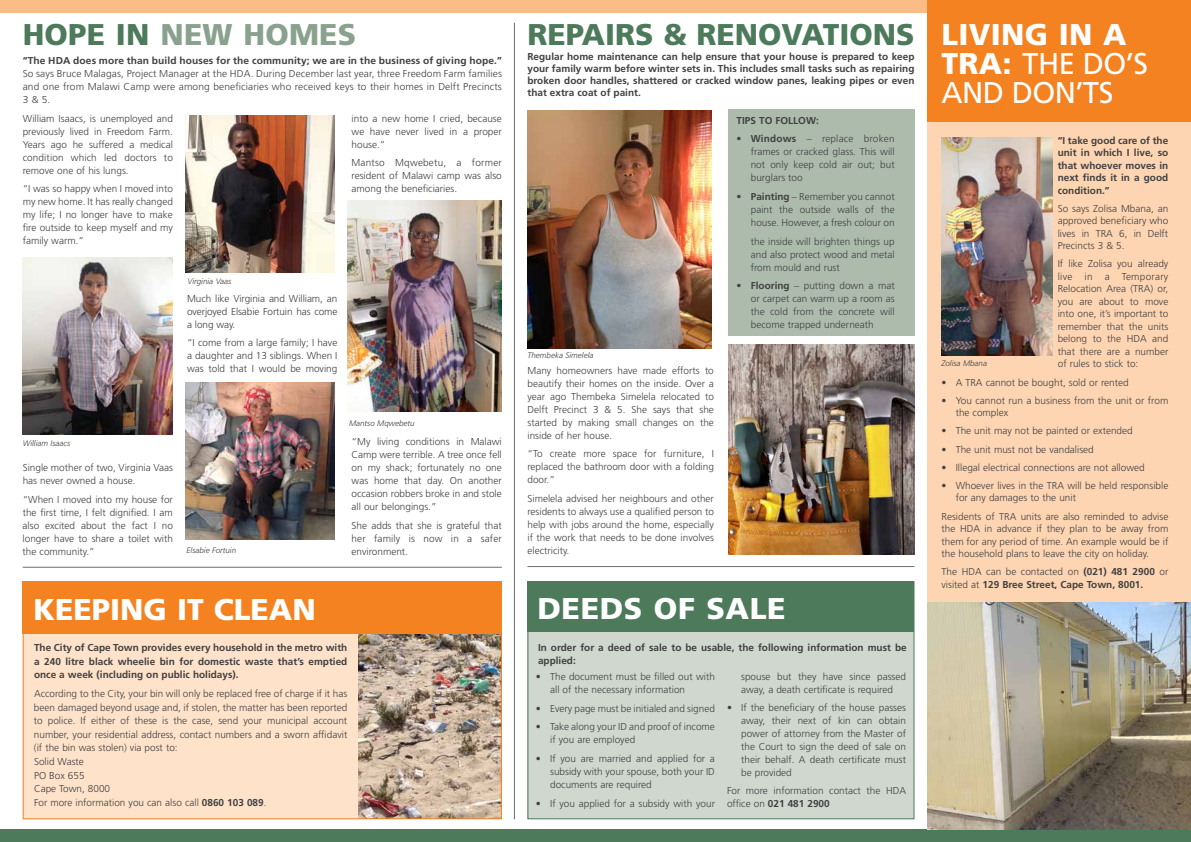
<style>
.page{position:relative;width:1191px;height:842px;background:#fff}
.page>*{position:absolute;margin:0;border:0;box-sizing:border-box;transform-origin:0 0}
.t1{font:900 30px/29px "Frutiger LT Std";letter-spacing:.01em;color:#fff}
.t2{font:900 30px "Frutiger LT Std";color:#4d7a5b}
.t3{font:900 30px "Frutiger LT Std";letter-spacing:.01em;color:#8aa28d}
.t4{font:30px "Frutiger LT Std";color:#fff}
.t5{font:300 10px/13px "Frutiger LT Std";color:#414042;text-align:justify}
.t6{font:700 10px/12.5px "Frutiger LT Std";color:#414042;text-align:justify}
.t7{font:italic 300 8px "Frutiger LT Std";color:#414042}
.s1{color:#4d7a5b}
.s2{font-weight:700}
.s3{font-weight:400}
.s4{font-weight:300}
</style>
<div class="page">
<div style="left:728px;top:110px;width:186px;height:226px;background:#acbbac"></div>
<div style="left:528px;top:582px;width:386px;height:237px;background:#d0d7cf"></div>
<div style="left:528px;top:582px;width:386px;height:50px;background:#4d7a5b"></div>
<div style="left:527px;top:581px;width:387px;height:238px;border:1px solid #4d7a5b"></div>
<div style="left:0;top:0;width:1191px;height:13px;background:#fcbc86"></div>
<div style="left:927px;top:0;width:264px;height:829px;background:#fed5b2"></div>
<div style="left:927px;top:0;width:264px;height:122px;background:#f58220"></div>
<div style="left:0;top:829px;width:1191px;height:13px;background:#4d7a5b"></div>
<img style="left:941px;top:138px;width:111px;height:217px">
<img style="left:23px;top:257px;width:150px;height:178px">
<img style="left:186px;top:116px;width:148px;height:157px">
<img style="left:186px;top:382px;width:148px;height:157px">
<img style="left:347px;top:201px;width:155px;height:211px">
<img style="left:927px;top:603px;width:264px;height:226px">
<img style="left:527px;top:111px;width:184px;height:238px">
<img style="left:729px;top:344px;width:185px;height:210px">
<div style="left:23px;top:582px;width:478px;height:237px;background:#fee2c9"></div>
<img style="left:359px;top:634px;width:141px;height:183px">
<div style="left:23px;top:581px;width:479px;height:53px;background:#f58220"></div>
<hr style="left:23px;top:567px;width:479px;height:1px;background:#6d6e71">
<hr style="left:514px;top:23px;width:1px;height:796px;background:#6d6e71">
<hr style="left:527px;top:566px;width:387px;height:1px;background:#6d6e71">
<h1 class="t3" style="left:23px;top:17px;width:289px"><span class="s1">HOPE IN</span> NEW HOMES</h1>
<p class="t6" style="left:23px;top:54px;width:481px">“The H DA does more than build houses for the community; we are in the business of giving hope.”</p>
<p class="t5" style="left:23px;top:67px;width:481px">So says Bruce Malagas, Project Manager at the HDA. During December last year, three Freedom Farm families and one from Malawi Camp were among beneficiaries who received keys to their homes in Delft Precincts 3&amp;5.</p>
<p class="t5" style="left:23px;top:112px;width:152px">William Isaacs, is unemployed and previously lived in Freedom Farm.<br>Years ago he suffered a medical condition which led doctors to remove one of his lungs.</p>
<p class="t5" style="left:23px;top:182px;width:152px">“I was so happy when I moved into my new home. It has really changed my life; I no longer have to make fire outside to keep myself and my family warm.”</p>
<p class="t5" style="left:351px;top:112px;width:152px">into a new home I cried, because we have never lived in a proper house.”</p>
<p class="t5" style="left:351px;top:156px;width:152px">Mantso Mqwebetu, a former resident of Malawi camp was also among the beneficiaries.</p>
<p class="t7" style="left:187px;top:277px;width:45px">Virginia Vaas</p>
<p class="t5" style="left:187px;top:292px;width:152px">Much like Virginia and William, an overjoyed Elsabie Fortuin has come a long way.</p>
<p class="t5" style="left:187px;top:336px;width:152px">“I come from a large family; I have a daughter and 13 siblings. When I was told that I would be moving</p>
<p class="t7" style="left:23px;top:439px;width:49px">William Isaacs</p>
<p class="t5" style="left:23px;top:461px;width:152px">Single mother of two, Virginia Vaas has never owned a house.</p>
<p class="t5" style="left:23px;top:493px;width:152px">“When I moved into my house for the first time, I felt dignified. I am also excited about the fact I no longer have to share a toilet with the community.”</p>
<p class="t7" style="left:186px;top:545px;width:51px">Elsabie Fortuin</p>
<h1 class="t1" style="left:34px;top:595px;width:239px">KEEPING IT CLEAN</h1>
<p class="t7" style="left:349px;top:418px;width:67px">Mantso Mqwebetu</p>
<p class="t5" style="left:351px;top:435px;width:152px">“My living conditions in Malawi Camp were terrible. A tree once fell on my shack; fortunately no one was home that day. On another occasion robbers broke in and stole all our belongings.”</p>
<p class="t5" style="left:351px;top:519px;width:152px">She adds that she is grateful that her family is now in a safer environment.</p>
<p class="t6" style="left:34px;top:641px;width:315px;line-height:13.5px">The City of Cape Town provides every household in the metro with a 240 litre black wheelie bin for domestic waste that’s emptied once a week (including on public holidays).</p>
<p class="t5" style="left:34px;top:687px;width:315px;line-height:13.6px;text-align:left">According to the City, your bin will only be replaced free of charge if it has been damaged beyond usage and, if stolen, the matter has been reported to police. If either of these is the case, send your municipal account number, your residential address, contact numbers and a sworn affidavit (if the bin was stolen) via post to:<br>Solid Waste<br>PO Box 655<br>Cape Town, 8000<br>For more information you can also call <span class="s2">0860 103 089</span>.</p>
<h1 class="t2" style="left:527px;top:17px;width:40px">REPA</h1>
<h1 class="t2" style="left:605px;top:17px;width:288px">IRS &amp; RENOVATIONS</h1>
<p class="t6" style="left:527px;top:51px;width:388px;line-height:12px">Regular home maintenance can help ensure that your house is prepared to keep your family warm before winter sets in. This includes small tasks such as repairing broken door handles, shattered or cracked window panes, leaking pipes or even that extra coat of paint.</p>
<p class="t7" style="left:527px;top:350px;width:67px">Thembeka Simelela</p>
<p class="t5" style="left:527px;top:364px;width:188px">Many homeowners have made efforts to beautify their homes on the inside. Over a year ago Thembeka Simelela relocated to Delft Precinct 3 &amp; 5. She says that she started by making small changes on the inside of her house.</p>
<p class="t5" style="left:527px;top:448px;width:188px">“To create more space for furniture, I replaced the bathroom door with a folding door.”</p>
<p class="t5" style="left:527px;top:492px;width:188px">Simelela advised her neighbours and other residents to always use a qualified person to help with jobs around the home, especially if the work that needs to be done involves electricity.</p>
<p class="t6" style="left:736px;top:114px;width:84px">Tips to follow:</p>
<p class="t5" style="left:750px;top:133px;width:145px;text-indent:-14px">• <span class="s2">Windows</span> – replace broken frames or cracked glass. This will not only keep cold air out; but burglars too</p>
<p class="t5" style="left:750px;top:190px;width:145px;text-indent:-14px">• <span class="s2">Painting</span> – Remember you cannot paint the outside walls of the house. However, a fresh colour on</p>
<p class="t5" style="left:750px;top:235px;width:145px">the inside will brighten things up and also protect wood and metal from mould and rust</p>
<p class="t5" style="left:751px;top:280px;width:145px;text-indent:-14px">• <span class="s2">Flooring</span> – putting down a mat or carpet can warm up a room as the cold from the concrete will become trapped underneath</p>
<h1 class="t1" style="left:537px;top:593px;width:22px">DEED</h1>
<h1 class="t1" style="left:624px;top:593px;width:160px">s OF SALE</h1>
<p class="t6" style="left:538px;top:641px;width:370px;line-height:13px">In order for a deed of sale to be usable, the following information must be applied:</p>
<p class="t5" style="left:550px;top:670px;width:166px;text-indent:-14px">• The document must be filled out with all of the necessary information</p>
<p class="t5" style="left:536px;top:702px;width:180px">• Every page must be initialed and signed</p>
<p class="t5" style="left:550px;top:721px;width:166px;text-indent:-14px">• Take along your ID and proof of income if you are employed</p>
<p class="t5" style="left:550px;top:752px;width:166px;text-indent:-14px">• If you are married and applied for a subsidy with your spouse, both your ID documents are required</p>
<p class="t5" style="left:536px;top:797px;width:180px">• If you applied for a subsidy with your</p>
<p class="t5" style="left:741px;top:670px;width:166px">spouse but they have since passed away, a death certificate is required</p>
<p class="t5" style="left:741px;top:702px;width:166px;text-indent:-14px">• If the beneficiary of the house passes away, their next of kin can obtain power of attorney from the Master of the Court to sign the deed of sale on their behalf. A death certificate must be provided</p>
<p class="t5" style="left:727px;top:784px;width:180px">For more information contact the HDA office on <span class="s2">021 481 2900</span></p>
<h1 class="t1" style="left:941px;top:20px;width:208px">LIVING IN A<br>TRA: <span class="s3">THE DO’S<br>AND</span></h1>
<h1 class="t4" style="left:1011px;top:75px;width:21px">DON</h1>
<h1 class="t4" style="left:1075px;top:75px;width:40px">’TS</h1>
<p class="t6" style="left:1057px;top:134px;width:112px">“I take good care of the unit in which I live, so that whoever moves in next finds it in a good condition.”</p>
<p class="t5" style="left:1057px;top:202px;width:112px;line-height:12.5px">So says Zolisa Mbana, an approved beneficiary who lives in TRA 6, in Delft Precincts 3 &amp; 5.</p>
<p class="t5" style="left:1057px;top:258px;width:112px;line-height:12.5px">If like Zolisa you already live in a Temporary Relocation Area (TRA) or, you are about to move into one, it’s important to remember that the units belong to the HDA and that there are a number of rules to stick to:</p>
<p class="t5" style="left:941px;top:376px;width:189px">• A TRA cannot be bought, sold or rented</p>
<p class="t5" style="left:955px;top:394px;width:214px;line-height:12.5px;text-indent:-14px">• You cannot run a business from the unit or from the complex</p>
<p class="t5" style="left:941px;top:425px;width:193px">• The unit may not be painted or extended</p>
<p class="t5" style="left:941px;top:443px;width:154px">• The unit must not be vandalised</p>
<p class="t5" style="left:941px;top:461px;width:205px">• Illegal electrical connections are not allowed</p>
<p class="t5" style="left:955px;top:479px;width:214px;line-height:12.5px;text-indent:-14px">• Whoever lives in the TRA will be held responsible for any damages to the unit</p>
<p class="t5" style="left:941px;top:510px;width:228px;line-height:12.5px">Residents of TRA units are also reminded to advise the HDA in advance if they plan to be away from them for any period of time. An example would be if the household plans to leave the city on holiday.</p>
<p class="t6" style="left:941px;top:566px;width:228px"><span class="s4">The HDA can be contacted on</span> (021) 481 2900 <span class="s4">or visited at</span> 129 Bree Street, Cape Town, 8001.</p>
<p class="t7" style="left:941px;top:359px;width:47px">Zolisa Mbana</p>
</div>
